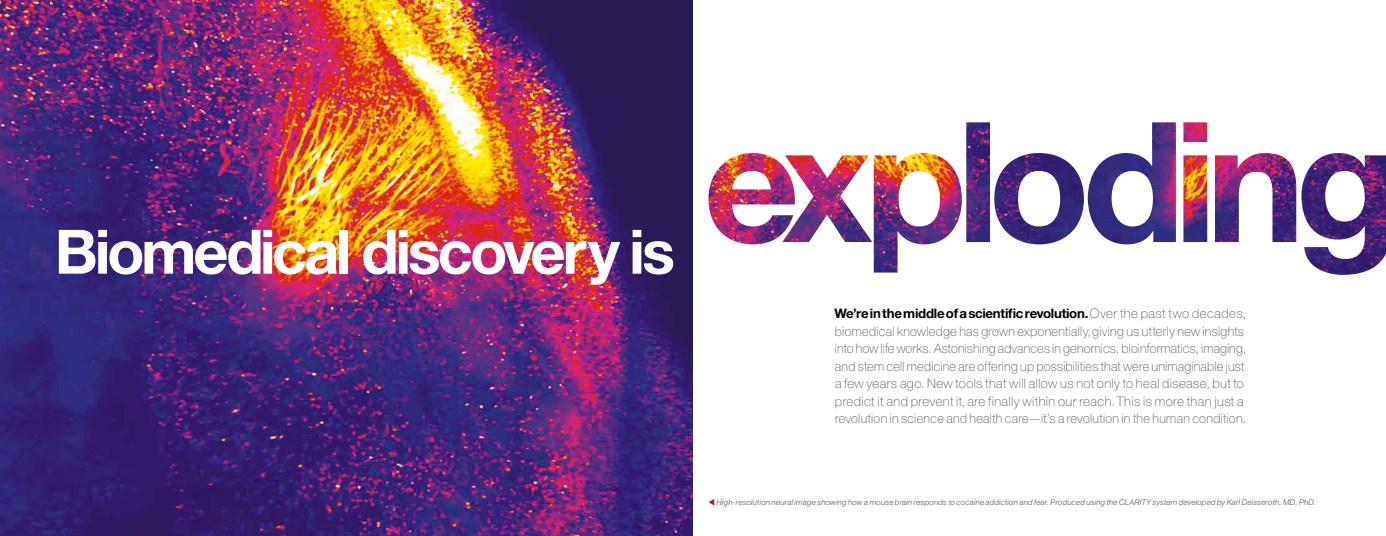
<style>
.page{position:relative;width:1386px;height:536px;background:#fff}
.page>*{position:absolute;margin:0;border:0;box-sizing:border-box;transform-origin:0 0}
.t1{font:700 61.25px "Helvetica Neue LT Std";letter-spacing:-.055em;color:#fff}
.t2{font:100 13.12px/17.5px "Helvetica Neue LT Std";letter-spacing:.02em;color:#55565a}
.t3{font:italic 300 7.88px "Helvetica Neue LT Std";letter-spacing:.02em;color:#55565a}
.s1{font-weight:700;color:#000}
.s2{color:#982230}
</style>
<div class="page">
<img style="left:0;top:0;width:693px;height:536px">
<img style="left:709px;top:122px;width:677px;height:153px">
<h1 class="t1" style="left:55px;top:214px;width:622px">Biomedical discovery is</h1>
<p class="t2" style="left:834px;top:304px;width:414px"><span class="s1">We’re in the middle of a scientific revolution.</span>Over the past two decades, biomedical knowledge has grown exponentially, giving us utterly new insights into how life works. Astonishing advances in genomics, bioinformatics, imaging, and stem cell medicine are offering up possibilities that were unimaginable just a few years ago. New tools that will allow us not only to heal disease, but to predict it and prevent it, are finally within our reach. This is more than just a revolution in science and health care—it’s a revolution in the human condition.</p>
<p class="t3" style="left:708px;top:497px;width:609px"><span class="s2">▼</span> High-resolution neural image showing how a mouse brain responds to cocaine addiction and fear. Produced using the CLARITY system developed by Karl Deisseroth, MD, PhD.</p>
</div>
